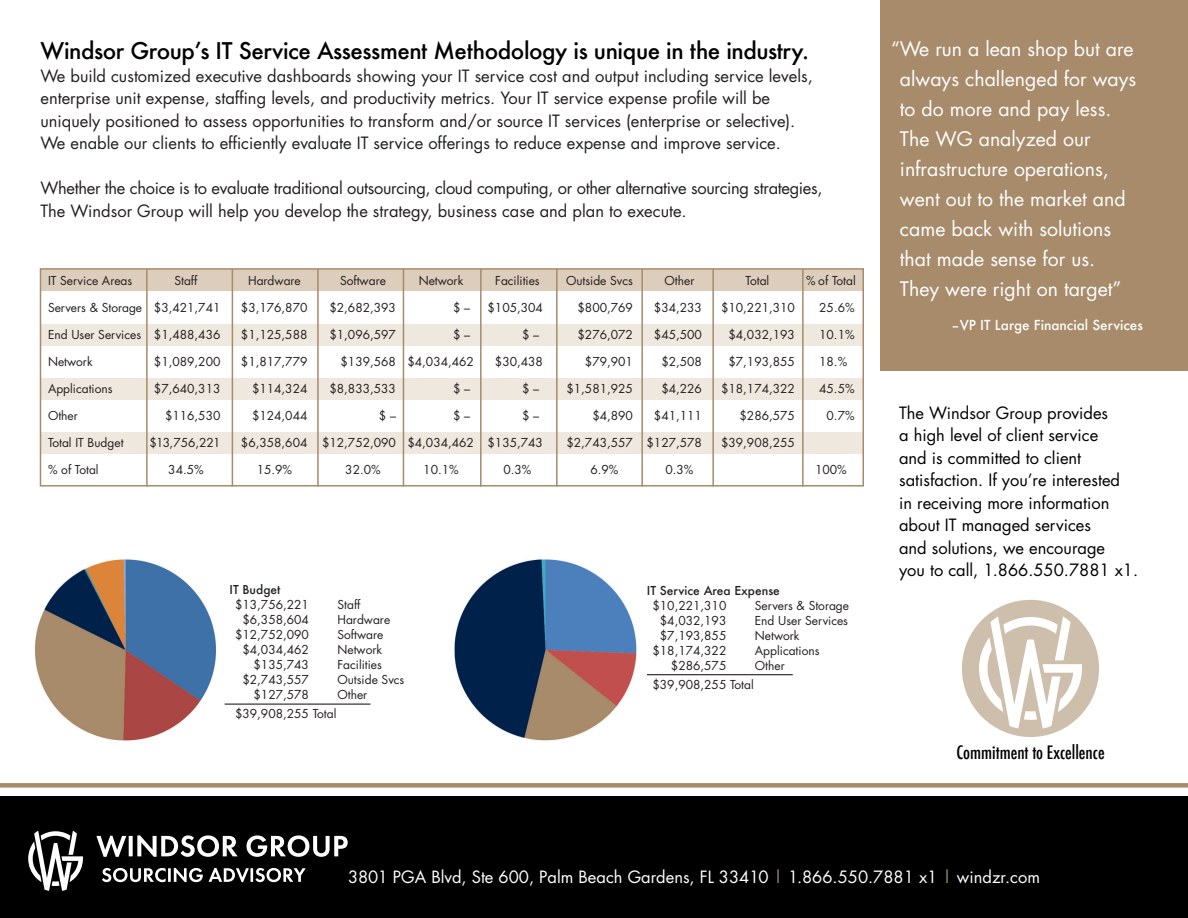
<style>
.page{position:relative;width:1188px;height:918px;background:#fff}
.page>*{position:absolute;margin:0;border:0;box-sizing:border-box;transform-origin:0 0}
.t1{font:500 22.5px "Futura";letter-spacing:-.02em;color:#000}
.t2{font:19.5px/30px "Futura";color:#fff}
.t3{font:500 condensed 18px "Futura";color:#000}
.t4{font:16.5px/22.5px "Futura";color:#231f20}
.t5{font:16.5px/22.5px "Futura";color:#000}
.t6{font:16.5px/22.5px "Futura";letter-spacing:-.02em;color:#231f20}
.t7{font:16.5px "Futura";color:#fff}
.t8{font:500 13.5px "Futura";color:#fff}
.t9{font:12px "Futura";color:#231f20}
.t10{font:500 12px "Futura";color:#231f20}
.s1{color:#a78b6b}
</style>
<div class="page">
<div style="left:40px;top:269px;width:824px;height:22px;background:#dccdbc"></div>
<div style="left:40px;top:324px;width:824px;height:22px;background:#eee8df"></div>
<div style="left:40px;top:378px;width:824px;height:22px;background:#eee8df"></div>
<div style="left:40px;top:432px;width:824px;height:22px;background:#eee8df"></div>
<div style="left:880px;top:0;width:308px;height:370px;background:#a78b6b"></div>
<div style="left:0;top:796px;width:1188px;height:122px;background:#000"></div>
<svg style="left:96px;top:835px;width:252px;height:22px"></svg>
<svg style="left:102px;top:868px;width:204px;height:14px"></svg>
<svg style="left:28px;top:831px;width:55px;height:60px"></svg>
<svg style="left:962px;top:600px;width:137px;height:137px"></svg>
<div style="left:0;top:783px;width:1188px;height:5px;background:#a78b6b"></div>
<hr style="left:225px;top:704px;width:145px;height:1px;background:#231f20">
<hr style="left:647px;top:674px;width:146px;height:1px;background:#231f20">
<div style="left:40px;top:268px;width:824px;height:219px;border:2px solid #a78b6b"></div>
<hr style="left:146px;top:269px;width:2px;height:218px;background:#a78b6b">
<hr style="left:232px;top:269px;width:1px;height:218px;background:#a78b6b">
<hr style="left:317px;top:269px;width:2px;height:218px;background:#a78b6b">
<hr style="left:403px;top:269px;width:1px;height:218px;background:#a78b6b">
<hr style="left:480px;top:269px;width:2px;height:218px;background:#a78b6b">
<hr style="left:556px;top:269px;width:2px;height:218px;background:#a78b6b">
<hr style="left:641px;top:269px;width:2px;height:218px;background:#a78b6b">
<hr style="left:712px;top:269px;width:2px;height:218px;background:#a78b6b">
<hr style="left:802px;top:269px;width:2px;height:218px;background:#a78b6b">
<img style="left:34px;top:559px;width:182px;height:182px">
<img style="left:454px;top:559px;width:183px;height:182px">
<p class="t1" style="left:40px;top:35px;width:770px">Windsor Group’s IT Service Assessment Methodology is unique in the industry.</p>
<p class="t4" style="left:40px;top:64px;width:774px">We build customized executive dashboards showing your IT service cost and output including service levels, enterprise unit expense, staffing levels, and productivity metrics. Your IT service expense profile will be uniquely positioned to assess opportunities to transform and/or source IT services (enterprise or selective).<br>We enable our clients to efficiently evaluate IT service offerings to reduce expense and improve service.</p>
<p class="t6" style="left:40px;top:177px;width:784px">Whether the choice is to evaluate traditional outsourcing, cloud computing, or other alternative sourcing strategies,<br>The Windsor Group will help you develop the strategy, business case and plan to execute.</p>
<p class="t9" style="left:48px;top:272px;width:86px">IT Service Areas</p>
<p class="t9" style="left:174px;top:272px;width:25px">Staff</p>
<p class="t9" style="left:248px;top:272px;width:54px">Hardware</p>
<p class="t9" style="left:340px;top:272px;width:47px">Software</p>
<p class="t9" style="left:419px;top:272px;width:46px">Network</p>
<p class="t9" style="left:495px;top:272px;width:46px">Facilities</p>
<p class="t9" style="left:566px;top:272px;width:68px">Outside Svcs</p>
<p class="t9" style="left:665px;top:272px;width:31px">Other</p>
<p class="t9" style="left:746px;top:272px;width:25px">Total</p>
<p class="t9" style="left:806px;top:272px;width:51px">% of Total</p>
<p class="t9" style="left:48px;top:299px;width:174px">Servers &amp; Storage $3,421,741</p>
<p class="t9" style="left:241px;top:299px;width:68px">$3,176,870</p>
<p class="t9" style="left:329px;top:299px;width:68px">$2,682,393</p>
<p class="t9" style="left:453px;top:299px;width:19px">$ –</p>
<p class="t9" style="left:488px;top:299px;width:57px">$105,304</p>
<p class="t9" style="left:578px;top:299px;width:57px">$800,769</p>
<p class="t9" style="left:654px;top:299px;width:50px">$34,233</p>
<p class="t9" style="left:721px;top:299px;width:75px">$10,221,310</p>
<p class="t9" style="left:819px;top:299px;width:37px">25.6%</p>
<p class="t9" style="left:48px;top:326px;width:174px">End User Services $1,488,436</p>
<p class="t9" style="left:241px;top:326px;width:68px">$1,125,588</p>
<p class="t9" style="left:329px;top:326px;width:68px">$1,096,597</p>
<p class="t9" style="left:453px;top:326px;width:19px">$ –</p>
<p class="t9" style="left:522px;top:326px;width:19px">$ –</p>
<p class="t9" style="left:578px;top:326px;width:57px">$276,072</p>
<p class="t9" style="left:654px;top:326px;width:50px">$45,500</p>
<p class="t9" style="left:728px;top:326px;width:68px">$4,032,193</p>
<p class="t9" style="left:819px;top:326px;width:37px">10.1%</p>
<p class="t9" style="left:48px;top:353px;width:46px">Network</p>
<p class="t9" style="left:154px;top:353px;width:68px">$1,089,200</p>
<p class="t9" style="left:241px;top:353px;width:68px">$1,817,779</p>
<p class="t9" style="left:341px;top:353px;width:135px">$139,568 $4,034,462</p>
<p class="t9" style="left:495px;top:353px;width:50px">$30,438</p>
<p class="t9" style="left:585px;top:353px;width:50px">$79,901</p>
<p class="t9" style="left:661px;top:353px;width:42px">$2,508</p>
<p class="t9" style="left:728px;top:353px;width:68px">$7,193,855</p>
<p class="t9" style="left:819px;top:353px;width:30px">18.%</p>
<p class="t9" style="left:48px;top:380px;width:66px">Applications</p>
<p class="t9" style="left:154px;top:380px;width:68px">$7,640,313</p>
<p class="t9" style="left:252px;top:380px;width:57px">$114,324</p>
<p class="t9" style="left:329px;top:380px;width:68px">$8,833,533</p>
<p class="t9" style="left:453px;top:380px;width:19px">$ –</p>
<p class="t9" style="left:522px;top:380px;width:19px">$ –</p>
<p class="t9" style="left:566px;top:380px;width:68px">$1,581,925</p>
<p class="t9" style="left:661px;top:380px;width:42px">$4,226</p>
<p class="t9" style="left:721px;top:380px;width:75px">$18,174,322</p>
<p class="t9" style="left:819px;top:380px;width:37px">45.5%</p>
<p class="t9" style="left:48px;top:407px;width:31px">Other</p>
<p class="t9" style="left:165px;top:407px;width:57px">$116,530</p>
<p class="t9" style="left:252px;top:407px;width:57px">$124,044</p>
<p class="t9" style="left:379px;top:407px;width:19px">$ –</p>
<p class="t9" style="left:453px;top:407px;width:19px">$ –</p>
<p class="t9" style="left:522px;top:407px;width:19px">$ –</p>
<p class="t9" style="left:592px;top:407px;width:42px">$4,890</p>
<p class="t9" style="left:654px;top:407px;width:50px">$41,111</p>
<p class="t9" style="left:740px;top:407px;width:57px">$286,575</p>
<p class="t9" style="left:827px;top:407px;width:30px">0.7%</p>
<p class="t9" style="left:48px;top:434px;width:77px">Total IT Budget</p>
<p class="t9" style="left:150px;top:434px;width:72px">$13,756,221</p>
<p class="t9" style="left:241px;top:434px;width:304px">$6,358,604 $12,752,090 $4,034,462 $135,743</p>
<p class="t9" style="left:566px;top:434px;width:137px">$2,743,557 $127,578</p>
<p class="t9" style="left:721px;top:434px;width:75px">$39,908,255</p>
<p class="t9" style="left:48px;top:461px;width:52px">% of Total</p>
<p class="t9" style="left:168px;top:461px;width:37px">34.5%</p>
<p class="t9" style="left:257px;top:461px;width:37px">15.9%</p>
<p class="t9" style="left:345px;top:461px;width:37px">32.0%</p>
<p class="t9" style="left:423px;top:461px;width:37px">10.1%</p>
<p class="t9" style="left:503px;top:461px;width:30px">0.3%</p>
<p class="t9" style="left:590px;top:461px;width:30px">6.9%</p>
<p class="t9" style="left:665px;top:461px;width:30px">0.3%</p>
<p class="t9" style="left:815px;top:461px;width:33px">100%</p>
<p class="t10" style="left:230px;top:581px;width:53px">IT Budget</p>
<p class="t9" style="left:235px;top:596px;width:75px">$13,756,221</p>
<p class="t9" style="left:338px;top:596px;width:25px">Staff</p>
<p class="t9" style="left:242px;top:611px;width:68px">$6,358,604</p>
<p class="t9" style="left:338px;top:611px;width:54px">Hardware</p>
<p class="t9" style="left:235px;top:626px;width:75px">$12,752,090</p>
<p class="t9" style="left:338px;top:626px;width:47px">Software</p>
<p class="t9" style="left:242px;top:641px;width:68px">$4,034,462</p>
<p class="t9" style="left:338px;top:641px;width:46px">Network</p>
<p class="t9" style="left:254px;top:656px;width:57px">$135,743</p>
<p class="t9" style="left:338px;top:656px;width:46px">Facilities</p>
<p class="t9" style="left:242px;top:671px;width:68px">$2,743,557</p>
<p class="t9" style="left:338px;top:671px;width:68px">Outside Svcs</p>
<p class="t9" style="left:254px;top:686px;width:57px">$127,578</p>
<p class="t9" style="left:338px;top:686px;width:31px">Other</p>
<p class="t9" style="left:235px;top:706px;width:103px">$39,908,255 Total</p>
<p class="t10" style="left:647px;top:582px;width:134px">IT Service Area Expense</p>
<p class="t9" style="left:652px;top:597px;width:75px">$10,221,310</p>
<p class="t9" style="left:755px;top:597px;width:96px">Servers &amp; Storage</p>
<p class="t9" style="left:660px;top:612px;width:68px">$4,032,193</p>
<p class="t9" style="left:755px;top:612px;width:95px">End User Services</p>
<p class="t9" style="left:660px;top:627px;width:68px">$7,193,855</p>
<p class="t9" style="left:755px;top:627px;width:46px">Network</p>
<p class="t9" style="left:652px;top:642px;width:75px">$18,174,322</p>
<p class="t9" style="left:755px;top:642px;width:66px">Applications</p>
<p class="t9" style="left:671px;top:657px;width:57px">$286,575</p>
<p class="t9" style="left:755px;top:657px;width:31px">Other</p>
<p class="t9" style="left:652px;top:676px;width:103px">$39,908,255 Total</p>
<p class="t2" style="left:900px;top:33px;width:238px;text-indent:-9px">“We run a lean shop but are always challenged for ways to do more and pay less.<br>The WG analyzed our infrastructure operations, went out to the market and came back with solutions that made sense for us.<br>They were right on target”</p>
<p class="t8" style="left:951px;top:316px;width:193px">–VP IT Large Financial Services</p>
<p class="t5" style="left:899px;top:401px;width:241px">The Windsor Group provides<br>a high level of client service<br>and is committed to client satisfaction. If you’re interested<br>in receiving more information about IT managed services<br>and solutions, we encourage<br>you to call, 1.866.550.7881 x1.</p>
<p class="t3" style="left:956px;top:741px;width:150px">Commitment to Excellence</p>
<p class="t7" style="left:348px;top:865px;width:694px">3801 PGA Blvd, Ste 600, Palm Beach Gardens, FL 33410 <span class="s1">|</span> 1.866.550.7881 x1 <span class="s1">|</span> windzr.com</p>
</div>
